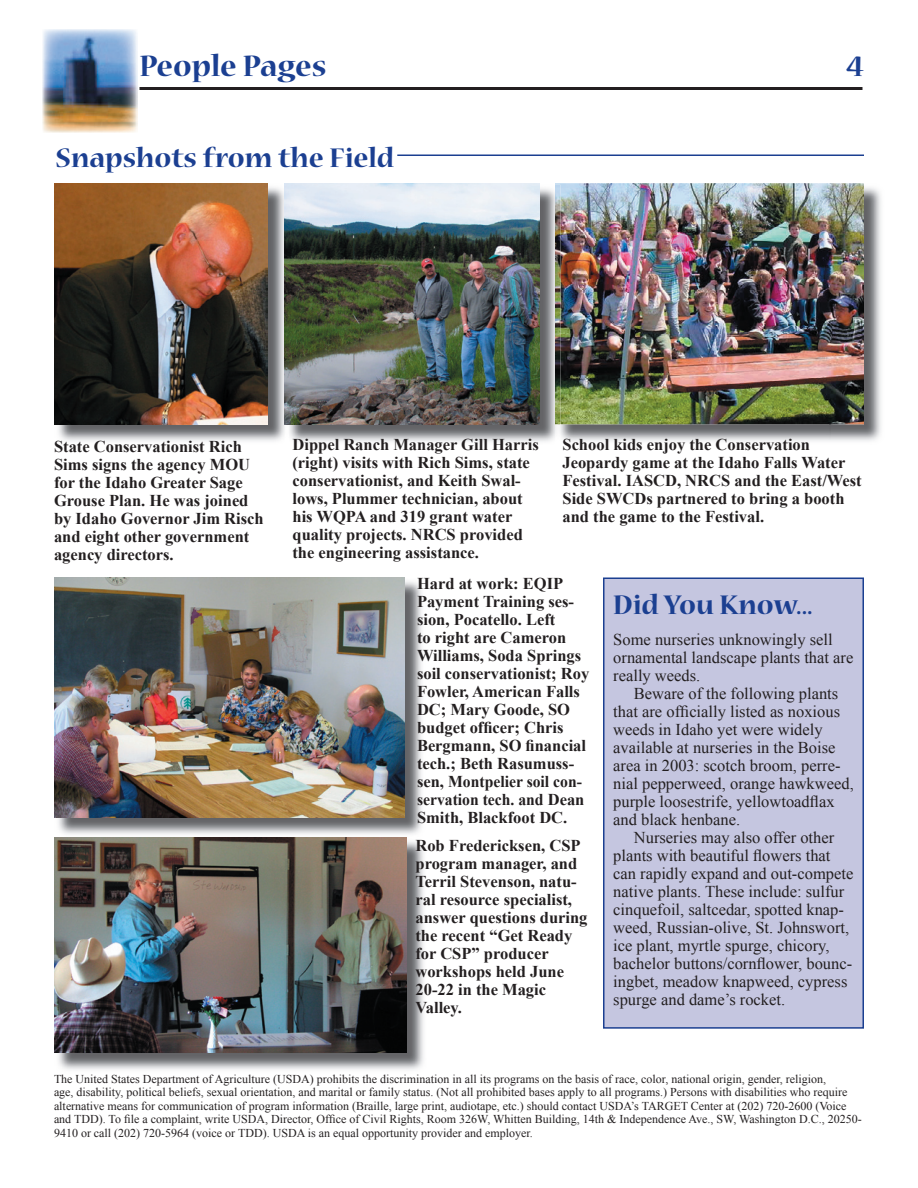
<style>
.page{position:relative;width:918px;height:1188px;background:#fff}
.page>*{position:absolute;margin:0;border:0;box-sizing:border-box;transform-origin:0 0}
.t1{font:700 33px "Nueva Std";color:#1b3f91}
.t2{font:700 30px "Nueva Std";color:#1b3f91}
.t3{font:700 16.5px/18px "Times New Roman";color:#231f20}
.t4{font:16.5px/18px "Times New Roman";color:#231f20}
.t5{font:12px/13.5px "Times New Roman";color:#231f20}
</style>
<div class="page">
<div style="left:604px;top:578px;width:259px;height:450px;background:#c5c6e0"></div>
<div style="left:603px;top:578px;width:261px;height:451px;border:2px solid #1b3f91"></div>
<hr style="left:140px;top:87px;width:722px;height:3px;background:#231f20">
<img style="left:43px;top:29px;width:94px;height:103px">
<img style="left:55px;top:184px;width:231px;height:257px">
<img style="left:54px;top:183px;width:214px;height:241px">
<img style="left:58px;top:581px;width:366px;height:489px">
<img style="left:54px;top:578px;width:351px;height:240px">
<img style="left:54px;top:837px;width:352px;height:216px">
<hr style="left:397px;top:154px;width:467px;height:2px;background:#1b3f91">
<img style="left:830px;top:187px;width:51px;height:254px">
<img style="left:560px;top:424px;width:270px;height:17px">
<img style="left:555px;top:183px;width:309px;height:241px">
<img style="left:288px;top:188px;width:267px;height:254px">
<img style="left:555px;top:185px;width:5px;height:249px">
<img style="left:285px;top:184px;width:255px;height:240px">
<h1 class="t1" style="left:140px;top:51px;width:189px">People Pages</h1>
<h1 class="t1" style="left:846px;top:51px;width:19px">4</h1>
<h2 class="t2" style="left:56px;top:144px;width:340px">Snapshots from the Field</h2>
<p class="t3" style="left:54px;top:437px;width:211px">State Conservationist Rich<br>Sims signs the agency MOU for the Idaho Greater Sage<br>Grouse Plan. He was joined by Idaho Governor Jim Risch and eight other government agency directors.</p>
<p class="t3" style="left:292px;top:435px;width:248px">Dippel Ranch Manager Gill Harris (right) visits with Rich Sims, state conservationist, and Keith Swal&shy;lows, Plummer technician, about his WQPA and 319 grant water quality projects. NRCS provided the engineering assistance.</p>
<p class="t3" style="left:562px;top:435px;width:301px">School kids enjoy the Conservation Jeopardy game at the Idaho Falls Water Festival. IASCD, NRCS and the East/West Side SWCDs partnered to bring a booth and the game to the Festival.</p>
<p class="t3" style="left:417px;top:574px;width:174px">Hard at work: EQIP<br>Payment Training ses&shy;sion, Pocatello. Left<br>to right are Cameron<br>Williams, Soda Springs soil conservationist; Roy<br>Fowler, American Falls<br>DC; Mary Goode, SO budget officer; Chris<br>Bergmann, SO financial tech.; Beth Rasumuss&shy;sen, Montpelier soil con&shy;servation tech. and Dean<br>Smith, Blackfoot DC.</p>
<p class="t3" style="left:415px;top:836px;width:174px">Rob Fredericksen, CSP program manager, and<br>Terril Stevenson, natu&shy;ral resource specialist, answer questions during the recent “Get Ready for CSP” producer workshops held June<br>20-22 in the Magic<br>Valley.</p>
<h2 class="t2" style="left:613px;top:591px;width:201px">Did You Know...</h2>
<p class="t4" style="left:613px;top:631px;width:242px">Some nurseries unknowingly sell ornamental landscape plants that are really weeds.</p>
<p class="t4" style="left:613px;top:685px;width:242px;text-indent:21px">Beware of the following plants that are officially listed as noxious weeds in Idaho yet were widely available at nurseries in the Boise area in 2003: scotch broom, perre&shy;nial pepperweed, orange hawkweed, purple loosestrife, yellowtoadflax and black henbane.</p>
<p class="t4" style="left:613px;top:829px;width:242px;text-indent:21px">Nurseries may also offer other plants with beautiful flowers that can rapidly expand and out-compete native plants. These include: sulfur cinquefoil, saltcedar, spotted knap&shy;weed, Russian-olive, St. Johnswort, ice plant, myrtle spurge, chicory, bachelor buttons/cornflower, bounc&shy;ingbet, meadow knapweed, cypress spurge and dame’s rocket.</p>
<p class="t5" style="left:54px;top:1072px;width:809px">The United States Department of Agriculture (USDA) prohibits the discrimination in all its programs on the basis of race, color, national origin, gender, religion,<br>age, disability, political beliefs, sexual orientation, and marital or family status. (Not all prohibited bases apply to all programs.) Persons with disabilities who require alternative means for communication of program information (Braille, large print, audiotape, etc.) should contact USDA’s TARGET Center at (202) 720-2600 (Voice and TDD). To file a complaint, write USDA, Director, Office of Civil Rights, Room 326W, Whitten Building, 14th &amp; Independence Ave., SW, Washington D.C., 20250- 9410 or call (202) 720-5964 (voice or TDD). USDA is an equal opportunity provider and employer.</p>
</div>
